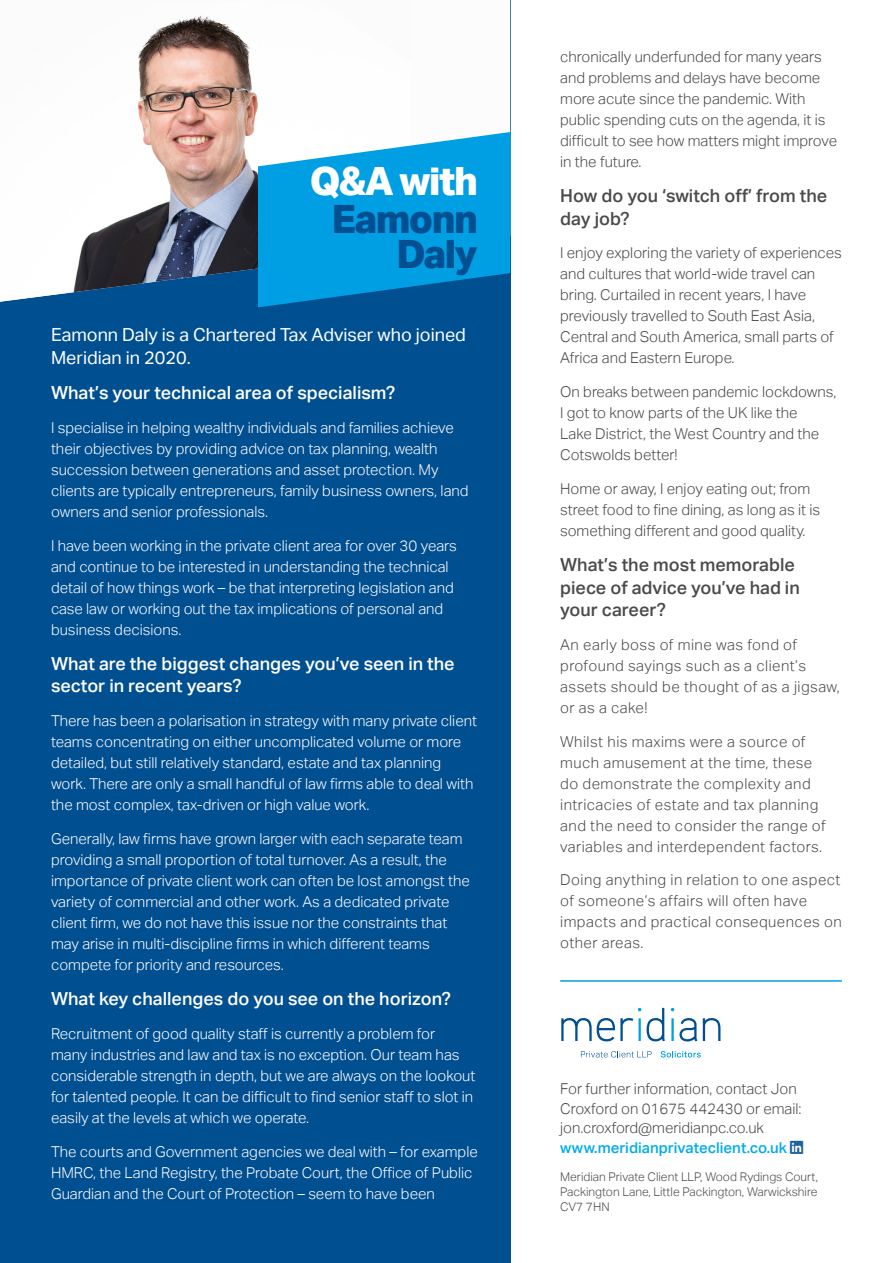
<style>
.page{position:relative;width:893px;height:1263px;background:#fff}
.page>*{position:absolute;margin:0;border:0;box-sizing:border-box;transform-origin:0 0}
.t1{font:800 39px/34.8px "Aktiv Grotesk";letter-spacing:-.04em;color:#004f91;text-align:right}
.t2{font:800 39px "Aktiv Grotesk";color:#fff}
.t3{font:500 18px/22.5px "Aktiv Grotesk";color:#fff}
.t4{font:500 18px/22.5px "Aktiv Grotesk";color:#4a4a49}
.t5{font:18px/22.5px "Aktiv Grotesk";color:#fff}
.t6{font:300 15px/21px "Aktiv Grotesk";color:#fff}
.t7{font:300 15px/21px "Aktiv Grotesk";color:#4a4a49}
.t8{font:300 15px/21px "Aktiv Grotesk";letter-spacing:.03em;color:#4a4a49}
.t9{font:500 15px "Aktiv Grotesk";color:#00ace9}
.t10{font:300 12px/15px "Aktiv Grotesk";color:#4a4a49;text-align:justify}
</style>
<div class="page">
<div style="left:0;top:0;width:510px;height:1263px;background:#004f91"></div>
<div style="left:411px;top:0;width:99px;height:132px;background:#fcfcfc"></div>
<img style="left:0;top:0;width:411px;height:302px">
<svg style="left:258px;top:132px;width:252px;height:175px;background:#19a0dd"></svg>
<svg style="left:561px;top:1008px;width:80px;height:33px"></svg>
<svg style="left:647px;top:1008px;width:18px;height:33px"></svg>
<svg style="left:671px;top:1008px;width:26px;height:33px"></svg>
<svg style="left:703px;top:1018px;width:17px;height:23px"></svg>
<svg style="left:581px;top:1051px;width:120px;height:6px"></svg>
<hr style="left:560px;top:980px;width:282px;height:2px;background:#009fe3">
<h1 class="t2" style="left:310px;top:159px;width:170px">Q&amp;A with</h1>
<h1 class="t1" style="left:332px;top:202px;width:147px">Eamonn<br>Daly</h1>
<p class="t5" style="left:51px;top:324px;width:416px">Eamonn Daly is a Chartered Tax Adviser who joined<br>Meridian in 2020.</p>
<p class="t3" style="left:51px;top:381px;width:346px">What’s your technical area of specialism?</p>
<p class="t6" style="left:51px;top:417px;width:419px">I specialise in helping wealthy individuals and families achieve their objectives by providing advice on tax planning, wealth succession between generations and asset protection. My clients are typically entrepreneurs, family business owners, land owners and senior professionals.</p>
<p class="t6" style="left:51px;top:535px;width:407px">I have been working in the private client area for over 30 years and continue to be interested in understanding the technical detail of how things work – be that interpreting legislation and case law or working out the tax implications of personal and business decisions.</p>
<p class="t3" style="left:51px;top:652px;width:405px">What are the biggest changes you’ve seen in the sector in recent years?</p>
<p class="t6" style="left:51px;top:710px;width:428px">There has been a polarisation in strategy with many private client teams concentrating on either uncomplicated volume or more detailed, but still relatively standard, estate and tax planning work. There are only a small handful of law firms able to deal with the most complex, tax-driven or high value work.</p>
<p class="t6" style="left:51px;top:828px;width:420px">Generally, law firms have grown larger with each separate team providing a small proportion of total turnover. As a result, the importance of private client work can often be lost amongst the variety of commercial and other work. As a dedicated private client firm, we do not have this issue nor the constraints that may arise in multi-discipline firms in which different teams compete for priority and resources.</p>
<p class="t3" style="left:51px;top:988px;width:401px">What key challenges do you see on the horizon?</p>
<p class="t6" style="left:51px;top:1023px;width:426px">Recruitment of good quality staff is currently a problem for<br>many industries and law and tax is no exception. Our team has considerable strength in depth, but we are always on the lookout for talented people. It can be difficult to find senior staff to slot in easily at the levels at which we operate.</p>
<p class="t6" style="left:51px;top:1141px;width:428px">The courts and Government agencies we deal with – for example<br>HMRC, the Land Registry, the Probate Court, the Office of Public<br>Guardian and the Court of Protection – seem to have been</p>
<p class="t7" style="left:560px;top:46px;width:279px">chronically underfunded for many years and problems and delays have become more acute since the pandemic. With public spending cuts on the agenda, it is difficult to see how matters might improve in the future.</p>
<p class="t4" style="left:560px;top:185px;width:269px">How do you ‘switch off’ from the day job?</p>
<p class="t7" style="left:560px;top:243px;width:283px">I enjoy exploring the variety of experiences and cultures that world-wide travel can bring. Curtailed in recent years, I have previously travelled to South East Asia, Central and South America, small parts of Africa and Eastern Europe.</p>
<p class="t7" style="left:560px;top:381px;width:278px">On breaks between pandemic lockdowns,<br>I got to know parts of the UK like the<br>Lake District, the West Country and the<br>Cotswolds better!</p>
<p class="t7" style="left:560px;top:478px;width:261px">Home or away, I enjoy eating out; from street food to fine dining, as long as it is something different and good quality.</p>
<p class="t4" style="left:560px;top:554px;width:241px">What’s the most memorable piece of advice you’ve had in your career?</p>
<p class="t8" style="left:560px;top:634px;width:281px">An early boss of mine was fond of profound sayings such as a client’s assets should be thought of as a jigsaw, or as a cake!</p>
<p class="t8" style="left:560px;top:731px;width:267px">Whilst his maxims were a source of much amusement at the time, these do demonstrate the complexity and intricacies of estate and tax planning and the need to consider the range of variables and interdependent factors.</p>
<p class="t8" style="left:560px;top:870px;width:283px">Doing anything in relation to one aspect of someone’s affairs will often have impacts and practical consequences on other areas.</p>
<p class="t7" style="left:560px;top:1079px;width:243px;line-height:19.5px">For further information, contact Jon<br>Croxford on 01675 442430 or email: jon.croxford@meridianpc.co.uk</p>
<p class="t9" style="left:560px;top:1139px;width:228px">www.meridianprivateclient.co.uk</p>
<p class="t10" style="left:560px;top:1169px;width:259px">Meridian Private Client LLP, Wood Rydings Court, Packington Lane, Little Packington, Warwickshire CV7 7HN</p>
</div>
